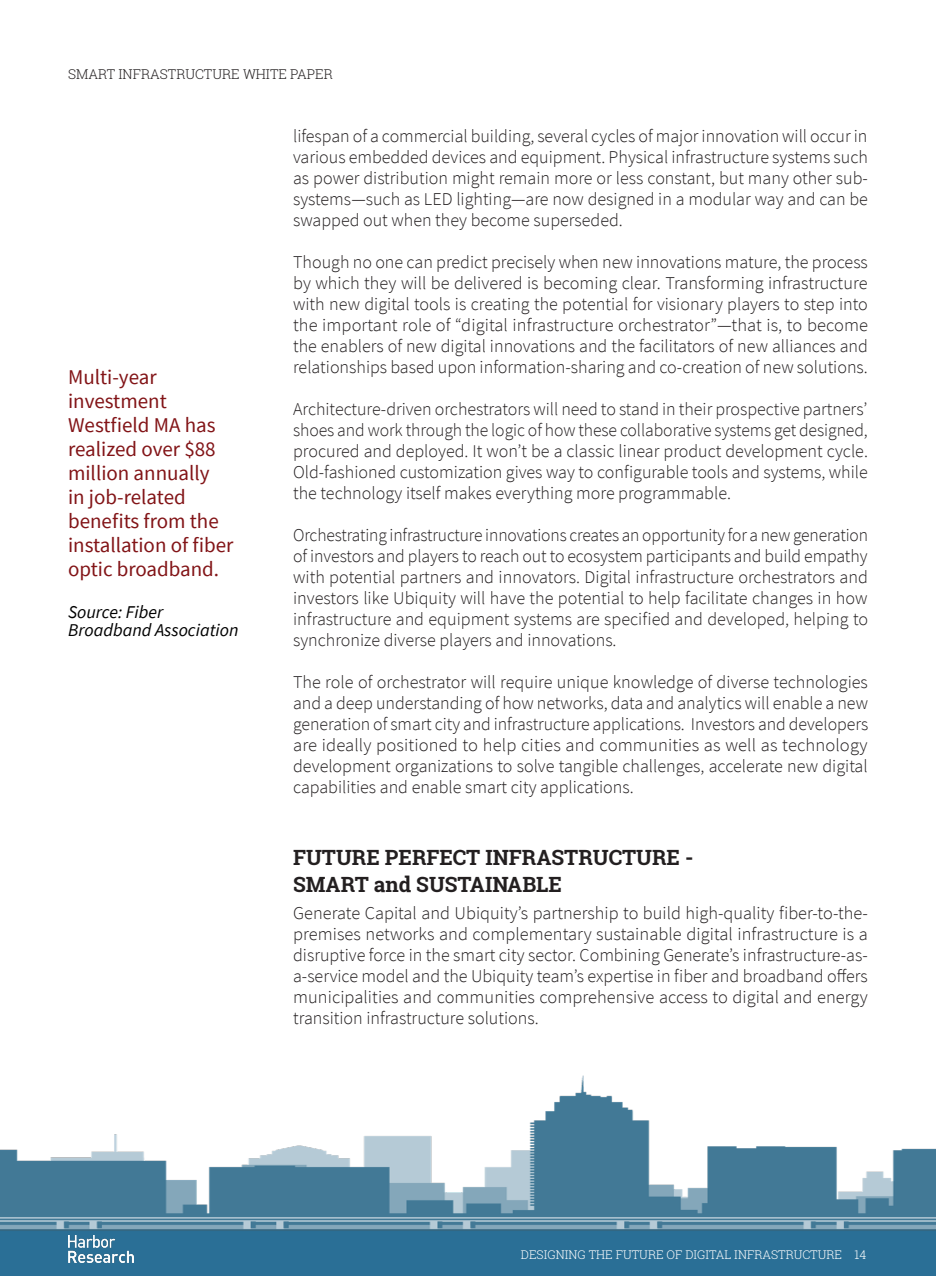
<style>
.page{position:relative;width:936px;height:1276px;background:#fff}
.page>*{position:absolute;margin:0;border:0;box-sizing:border-box;transform-origin:0 0}
.t1{font:21px/24px "Source Sans Pro";color:#821417}
.Summary__Page_Number{font:700 21px "Roboto Slab";color:#231f20}
.Medium_Title__12pt{font:300 18px/21px "Source Sans Pro";color:#231f20;text-align:justify}
.t2{font:italic 18px/18px "Source Sans Pro";color:#000}
.t3{font:300 13.5px "Roboto Slab";color:#231f20}
.t4{font:300 12px "Roboto Slab";color:#fff}
</style>
<div class="page">
<img style="left:0;top:1075px;width:935px;height:201px">
<img style="left:68px;top:1235px;width:66px;height:27px">
<p class="t3" style="left:68px;top:65px;width:266px">SMART INFRASTRUCTURE WHITE PAPER</p>
<p class="t1" style="left:68px;top:364px;width:167px">Multi-year investment<br>Westfield MA has realized over $88 million annually<br>in job-related benefits from the installation of fiber optic broadband.</p>
<p class="t2" style="left:68px;top:602px;width:172px">Source: Fiber<br>Broadband Association</p>
<p class="Medium_Title__12pt" style="left:293px;top:126px;width:576px">lifespan of a commercial building, several cycles of major innovation will occur in various embedded devices and equipment. Physical infrastructure systems such as power distribution might remain more or less constant, but many other sub&shy;systems—such as LED lighting—are now designed in a modular way and can be swapped out when they become superseded.</p>
<p class="Medium_Title__12pt" style="left:293px;top:252px;width:576px">Though no one can predict precisely when new innovations mature, the process by which they will be delivered is becoming clear. Transforming infrastructure with new digital tools is creating the potential for visionary players to step into the important role of “digital infrastructure orchestrator”—that is, to become the enablers of new digital innovations and the facilitators of new alliances and relationships based upon information-sharing and co-creation of new solutions.</p>
<p class="Medium_Title__12pt" style="left:293px;top:399px;width:576px">Architecture-driven orchestrators will need to stand in their prospective partners’ shoes and work through the logic of how these collaborative systems get designed, procured and deployed. It won’t be a classic linear product development cycle.<br>Old-fashioned customization gives way to configurable tools and systems, while the technology itself makes everything more programmable.</p>
<p class="Medium_Title__12pt" style="left:293px;top:525px;width:576px">Orchestrating infrastructure innovations creates an opportunity for a new generation of investors and players to reach out to ecosystem participants and build empathy with potential partners and innovators. Digital infrastructure orchestrators and investors like Ubiquity will have the potential to help facilitate changes in how infrastructure and equipment systems are specified and developed, helping to synchronize diverse players and innovations.</p>
<p class="Medium_Title__12pt" style="left:293px;top:672px;width:576px">The role of orchestrator will require unique knowledge of diverse technologies and a deep understanding of how networks, data and analytics will enable a new generation of smart city and infrastructure applications. Investors and developers are ideally positioned to help cities and communities as well as technology development organizations to solve tangible challenges, accelerate new digital capabilities and enable smart city applications.</p>
<p class="Summary__Page_Number" style="left:293px;top:843px;width:402px">FUTURE PERFECT INFRASTRUCTURE -</p>
<p class="Summary__Page_Number" style="left:293px;top:870px;width:270px">SMART and SUSTAINABLE</p>
<p class="Medium_Title__12pt" style="left:293px;top:903px;width:576px">Generate Capital and Ubiquity’s partnership to build high-quality fiber-to-the&shy;premises networks and complementary sustainable digital infrastructure is a disruptive force in the smart city sector. Combining Generate’s infrastructure-as&shy;a-service model and the Ubiquity team’s expertise in fiber and broadband offers municipalities and communities comprehensive access to digital and energy transition infrastructure solutions.</p>
<p class="t4" style="left:521px;top:1246px;width:347px">DESIGNING THE FUTURE OF DIGITAL INFRASTRUCTURE 14</p>
</div>
